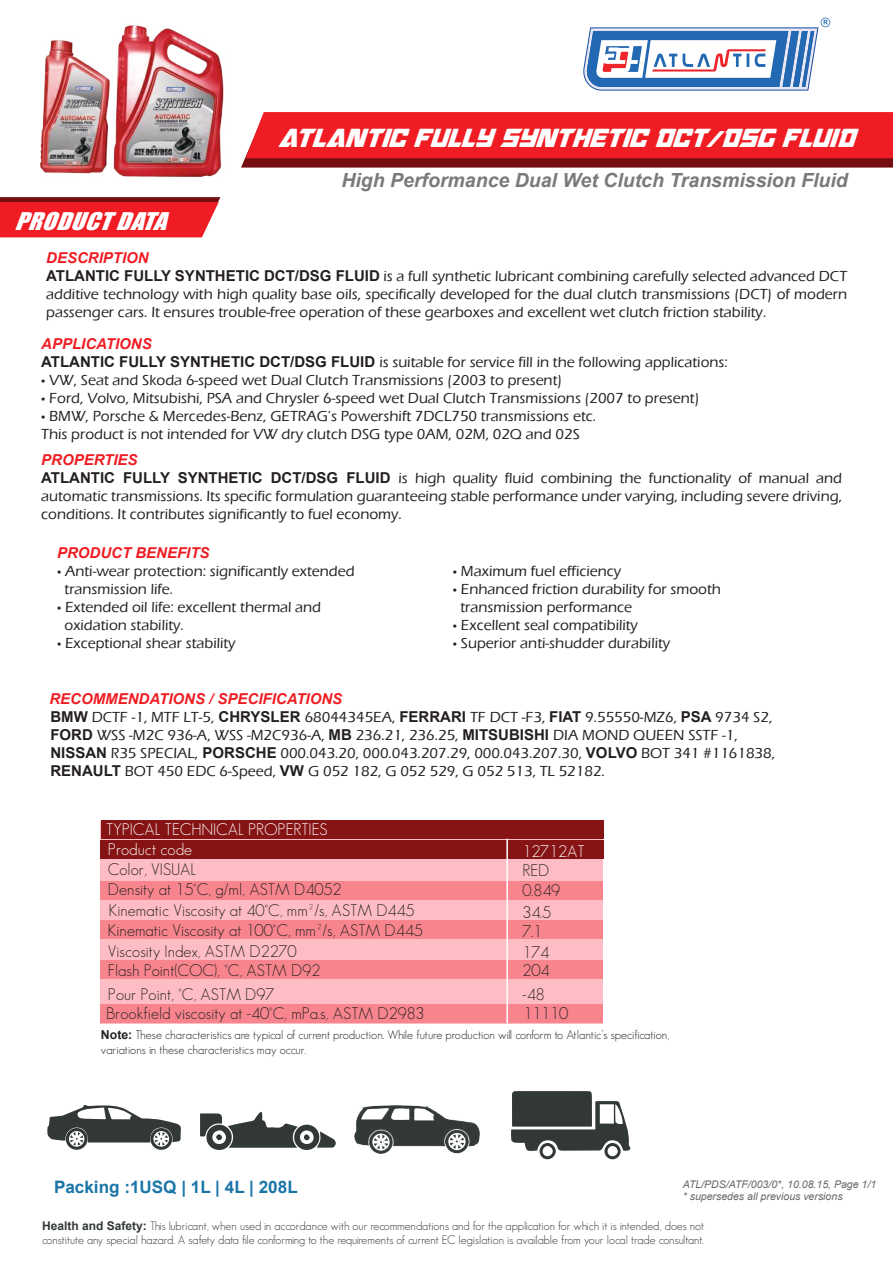
<style>
.page{position:relative;width:893px;height:1263px;background:#fff}
.page>*{position:absolute;margin:0;border:0;box-sizing:border-box;transform-origin:0 0}
.t1{font:italic condensed 34.5px "Oceanic Drift";color:#fff}
.t2{font:italic 22.35px "Impact";color:#fff;scale:1.12 1}
.t3{font:italic 700 19.5px "Arial";color:#7b7a7b}
.t4{font:700 17.1px "Arial";color:#1a75a7}
.t5{font:300 16.35px/22.2px "Geosans";color:#262122}
.t6{font:300 16.35px "Geosans";color:#fff}
.t7{font:500 15px/18px "Eras ITC";color:#241f1f}
.t8{font:italic 700 15px "Arial";color:#ef1d23}
.t9{font:300 12.3px/14.7px "Geosans";color:#262122}
.t10{font:300 12px/14.4px "Geosans";color:#323738}
.t11{font:italic 10.5px/12.6px "Arial";color:#686668}
.s1{font-family:"Arial";font-weight:700}
.s2{font-family:"Myriad Pro";font-weight:400}
</style>
<div class="page">
<svg style="left:583px;top:18px;width:247px;height:73px"></svg>
<svg style="left:241px;top:112px;width:652px;height:56px;background:#db2025"></svg>
<svg style="left:0;top:197px;width:220px;height:40px;background:#e02429"></svg>
<div style="left:101px;top:821px;width:502px;height:203px;background:#febdc4"></div>
<div style="left:101px;top:820px;width:503px;height:19px;background:#861415"></div>
<div style="left:101px;top:840px;width:503px;height:19px;background:#861415"></div>
<div style="left:101px;top:881px;width:502px;height:18px;background:#f8858e"></div>
<div style="left:101px;top:920px;width:502px;height:18px;background:#f8858e"></div>
<div style="left:101px;top:961px;width:502px;height:18px;background:#f8858e"></div>
<div style="left:101px;top:1004px;width:502px;height:18px;background:#f8858e"></div>
<hr style="left:506px;top:839px;width:2px;height:184px;background:#fff">
<svg style="left:47px;top:1105px;width:134px;height:45px"></svg>
<img style="left:354px;top:1105px;width:126px;height:49px">
<img style="left:40px;top:25px;width:184px;height:152px">
<svg style="left:200px;top:1112px;width:136px;height:38px"></svg>
<svg style="left:511px;top:1091px;width:120px;height:68px"></svg>
<h1 class="t1" style="left:278px;top:122px;width:577px">ATLANTIC FULLY SYNTHETIC DCT/DSG FLUID</h1>
<h2 class="t2" style="left:15px;top:204px;width:148px">PRODUCTDATA</h2>
<h3 class="t3" style="left:341px;top:167px;width:508px">High Performance Dual Wet Clutch Transmission Fluid</h3>
<p class="t8" style="left:46px;top:248px;width:104px">DESCRIPTION</p>
<p class="t7" style="left:46px;top:267px;width:802px;text-align:justify"><span class="s1">ATLANTIC FULLY SYNTHETIC DCT/DSG FLUID</span> is a full synthetic lubricant combining carefully selected advanced DCT additive technology with high quality base oils, specifically developed for the dual clutch transmissions (DCT) of modern passenger cars. It ensures trouble-free operation of these gearboxes and excellent wet clutch friction stability.</p>
<p class="t8" style="left:41px;top:334px;width:112px">APPLICATIONS</p>
<p class="t7" style="left:41px;top:353px;width:688px"><span class="s1">ATLANTIC FULLY SYNTHETIC DCT/DSG FLUID</span> is suitable for service fill in the following applications:</p>
<p class="t7" style="left:41px;top:371px;width:522px"><span class="s2">•</span> VW, Seat and Skoda 6-speed wet Dual Clutch Transmissions (2003 to present)</p>
<p class="t7" style="left:41px;top:389px;width:660px"><span class="s2">•</span> Ford, Volvo, Mitsubishi, PSA and Chrysler 6-speed wet Dual Clutch Transmissions (2007 to present)</p>
<p class="t7" style="left:41px;top:407px;width:556px"><span class="s2">•</span> BMW, Porsche &amp; Mercedes-Benz, GETRAG’s Powershift 7DCL750 transmissions etc.<br>This product is not intended for VW dry clutch DSG type 0AM, 02M, 02Q and 02S</p>
<p class="t8" style="left:41px;top:450px;width:98px">PROPERTIES</p>
<p class="t7" style="left:41px;top:469px;width:802px;text-align:justify"><span class="s1">ATLANTIC FULLY SYNTHETIC DCT/DSG FLUID</span> is high quality fluid combining the functionality of manual and automatic transmissions. Its specific formulation guaranteeing stable performance under varying, including severe driving, conditions. It contributes significantly to fuel economy.</p>
<p class="t8" style="left:57px;top:542px;width:154px">PRODUCT BENEFITS</p>
<p class="t7" style="left:65px;top:562px;width:292px;text-indent:-8px"><span class="s2">•</span> Anti-wear protection: significantly extended transmission life.</p>
<p class="t7" style="left:65px;top:598px;width:258px;text-indent:-8px"><span class="s2">•</span> Extended oil life: excellent thermal and oxidation stability.</p>
<p class="t7" style="left:57px;top:634px;width:180px"><span class="s2">•</span> Exceptional shear stability</p>
<p class="t7" style="left:453px;top:562px;width:170px"><span class="s2">•</span> Maximum fuel efficiency</p>
<p class="t7" style="left:460px;top:580px;width:262px;text-indent:-8px"><span class="s2">•</span> Enhanced friction durability for smooth transmission performance</p>
<p class="t7" style="left:453px;top:616px;width:186px"><span class="s2">•</span> Excellent seal compatibility</p>
<p class="t7" style="left:453px;top:634px;width:219px"><span class="s2">•</span> Superior anti-shudder durability</p>
<p class="t8" style="left:49px;top:689px;width:294px">RECOMMENDATIONS / SPECIFICATIONS</p>
<p class="t7" style="left:50px;top:708px;width:726px"><span class="s1">BMW</span> DCTF -1, MTF LT-5, <span class="s1">CHRYSLER</span> 68044345EA, <span class="s1">FERRARI</span> TF DCT -F3, <span class="s1">FIAT</span> 9.55550-MZ6, <span class="s1">PSA</span> 9734 S2, <span class="s1">FORD</span> WSS -M2C 936-A, WSS -M2C936-A, <span class="s1">MB</span> 236.21, 236.25, <span class="s1">MITSUBISHI</span> DIA MOND QUEEN SSTF -1, <span class="s1">NISSAN</span> R35 SPECIAL, <span class="s1">PORSCHE</span> 000.043.20, 000.043.207.29, 000.043.207.30, <span class="s1">VOLVO</span> BOT 341 #1161838, <span class="s1">RENAULT</span> BOT 450 EDC 6-Speed, <span class="s1">VW</span> G 052 182, G 052 529, G 052 513, TL 52182.</p>
<p class="t6" style="left:106px;top:820px;width:223px">TYPICAL TECHNICAL PROPERTIES</p>
<p class="t6" style="left:108px;top:841px;width:86px">Product code</p>
<p class="t5" style="left:108px;top:858px;width:90px">Color, VISUAL</p>
<p class="t5" style="left:522px;top:859px;width:28px">RED</p>
<p class="t5" style="left:108px;top:878px;width:235px">Density at 15°C, g/ml, ASTM D4052</p>
<p class="t5" style="left:108px;top:919px;width:316px">Kinematic Viscosity at 100°C, mm²/s, ASTM D445</p>
<p class="t6" style="left:522px;top:842px;width:64px">12712AT</p>
<p class="t5" style="left:522px;top:879px;width:39px">0.849<br>34.5</p>
<p class="t5" style="left:522px;top:920px;width:28px;line-height:21.6px">7.1<br>174</p>
<p class="t5" style="left:522px;top:958px;width:28px;line-height:23.9px">204 -48</p>
<p class="t5" style="left:523px;top:1002px;width:46px">11110</p>
<p class="t5" style="left:109px;top:899px;width:307px">Kinematic Viscosity at 40°C, mm²/s, ASTM D445</p>
<p class="t5" style="left:108px;top:942px;width:214px;line-height:18.8px">Viscosity Index, ASTM D2270<br>Flash Point(COC), °C, ASTM D92</p>
<p class="t5" style="left:106px;top:984px;width:320px;line-height:19.6px">Pour Point, °C, ASTM D97<br>Brookfield viscosity at -40°C, mPa.s, ASTM D2983</p>
<p class="t9" style="left:101px;top:1027px;width:570px"><span class="s1">Note:</span> These characteristics are typical of current production. While future production will conform to Atlantic’s specification, variations in these characteristics may occur.</p>
<p class="t4" style="left:54px;top:1174px;width:245px">Packing :1USQ | 1L | 4L | 208L</p>
<p class="t11" style="left:683px;top:1178px;width:195px">ATL/PDS/ATF/003/0*, 10.08.15, Page 1/1 * supersedes all previous versions</p>
<p class="t10" style="left:42px;top:1218px;width:664px"><span class="s1">Health and Safety:</span> This lubricant, when used in accordance with our recommendations and for the application for which it is intended, does not constitute any special hazard. A safety data file conforming to the requirements of current EC legislation is available from your local trade consultant.</p>
</div>
